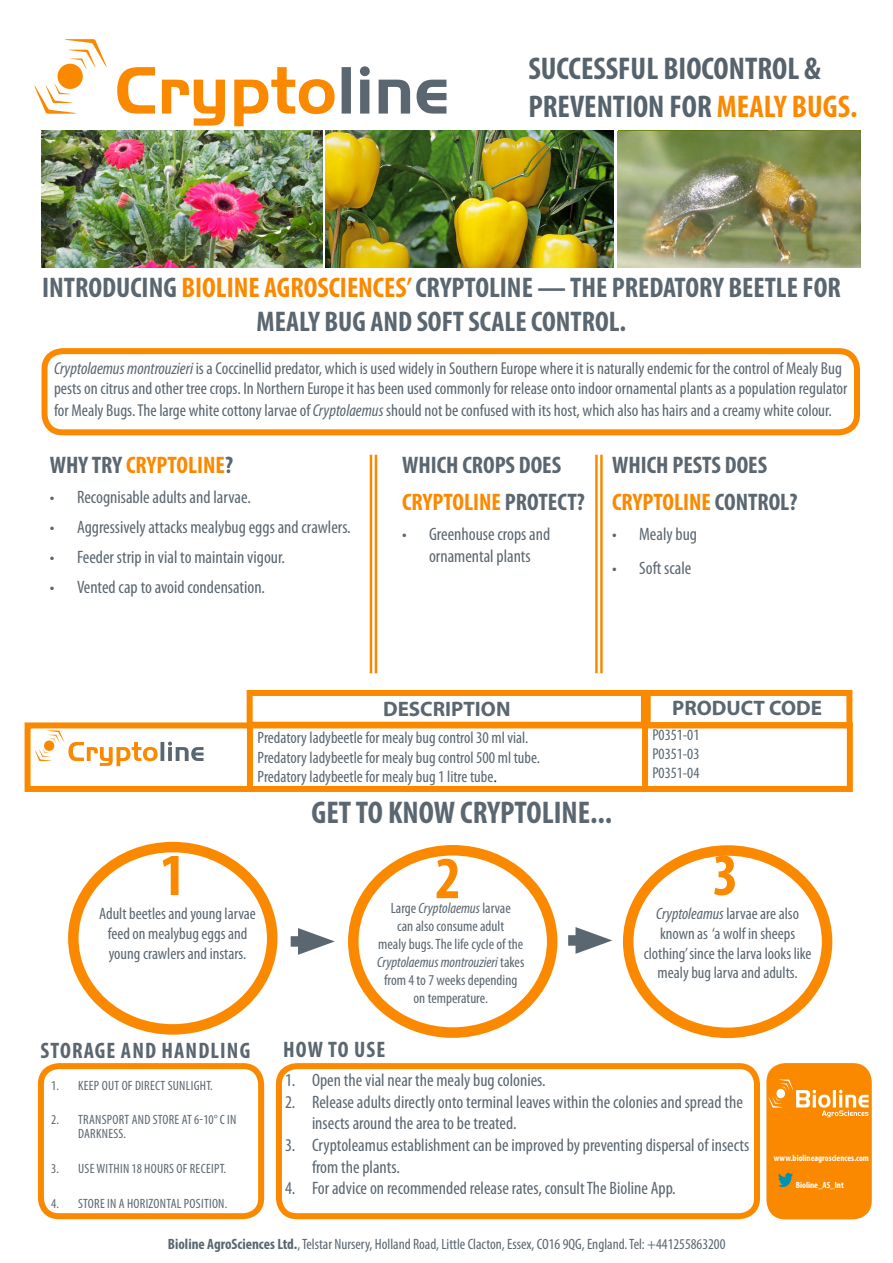
<style>
.page{position:relative;width:893px;height:1263px;background:#fff}
.page>*{position:absolute;margin:0;border:0;box-sizing:border-box;transform-origin:0 0}
.t1{font:700 condensed 60px "Myriad Pro";color:#fa8900}
.t2{font:700 condensed 31.5px/37.8px "Myriad Pro";color:#56636c}
.t3{font:700 condensed 31.5px "Myriad Pro";color:#5a6670}
.t4{font:700 condensed 28.5px/34.2px "Myriad Pro";color:#5a6670;text-align:center}
.t5{font:700 condensed 24px/37.3px "Myriad Pro";color:#5a6670}
.t6{font:700 condensed 24px "Myriad Pro";color:#fa8900}
.t7{font:700 condensed 22.5px "Myriad Pro";letter-spacing:.05em;color:#5a6670}
.t8{font:700 21px "Myriad Pro";color:#5a6670}
.t9{font:condensed 18px/21.6px "Myriad Pro";color:#5a6670}
.t10{font:condensed 17.25px/21.1px "Myriad Pro";color:#5a6670}
.t11{font:condensed 16.5px/19.8px "Myriad Pro";color:#5a6670;text-align:center}
.t12{font:condensed 15.75px/18.9px "Myriad Pro";color:#5a6670;text-align:justify}
.t13{font:condensed 15px/18px "Myriad Pro";color:#5a6670;text-align:center}
.t14{font:condensed 13.5px/13.5px "Myriad Pro";letter-spacing:.02em;color:#5a6670}
.t15{font:700 condensed 9px "Myriad Pro";color:#fff}
.s1{color:#fa8900}
.s2{font-style:italic}
.s3{color:#5a6670}
.s4{font-family:"Minion Pro";font-stretch:normal;color:#231f20}
.s5{color:#fff}
.s6{font-weight:700}
</style>
<div class="page">
<div style="left:623px;top:845px;width:209px;height:193px;border:10px solid #fa8900;border-radius:50%"></div>
<div style="left:348px;top:845px;width:209px;height:193px;border:10px solid #fa8900;border-radius:50%"></div>
<div style="left:42px;top:348px;width:818px;height:87px;border:6px solid #fa8900;border-radius:18px"></div>
<hr style="left:375px;top:455px;width:2px;height:218px;background:#fa8900">
<hr style="left:370px;top:455px;width:2px;height:218px;background:#fa8900">
<hr style="left:600px;top:455px;width:3px;height:218px;background:#fa8900">
<hr style="left:595px;top:455px;width:3px;height:218px;background:#fa8900">
<div style="left:645px;top:690px;width:207px;height:38px;border:6px solid #fa8900"></div>
<div style="left:247px;top:690px;width:400px;height:38px;border:6px solid #fa8900"></div>
<div style="left:25px;top:722px;width:828px;height:70px;background:#fff;border:6px solid #fa8900"></div>
<div style="left:247px;top:723px;width:6px;height:63px;background:#fa8900"></div>
<div style="left:642px;top:705px;width:6px;height:81px;background:#fa8900"></div>
<div style="left:276px;top:1063px;width:484px;height:156px;border:6px solid #fa8900;border-radius:18px"></div>
<div style="left:38px;top:1063px;width:226px;height:156px;border:6px solid #fa8900;border-radius:18px"></div>
<div style="left:767px;top:1064px;width:104px;height:155px;background:#fa8900;border-radius:18px"></div>
<div style="left:766px;top:1063px;width:106px;height:156px;border:2px solid #fa8900;border-radius:18px"></div>
<svg style="left:769px;top:1079px;width:100px;height:38px"></svg>
<div style="left:776px;top:1089px;width:9px;height:9px;background:#fff;border-radius:50%"></div>
<svg style="left:778px;top:1173px;width:15px;height:14px"></svg>
<img style="left:42px;top:131px;width:280px;height:136px">
<div style="left:291px;top:936px;width:22px;height:11px;background:#5a6670"></div>
<svg style="left:298px;top:928px;width:37px;height:27px"></svg>
<div style="left:568px;top:935px;width:23px;height:11px;background:#5a6670"></div>
<svg style="left:575px;top:927px;width:37px;height:27px"></svg>
<img style="left:326px;top:131px;width:287px;height:136px">
<svg style="left:117px;top:67px;width:38px;height:47px"></svg>
<svg style="left:162px;top:80px;width:63px;height:46px"></svg>
<svg style="left:234px;top:67px;width:101px;height:59px"></svg>
<svg style="left:342px;top:67px;width:9px;height:47px"></svg>
<svg style="left:360px;top:66px;width:10px;height:48px"></svg>
<svg style="left:379px;top:80px;width:31px;height:34px"></svg>
<svg style="left:417px;top:80px;width:29px;height:34px"></svg>
<svg style="left:34px;top:83px;width:42px;height:31px"></svg>
<svg style="left:65px;top:39px;width:42px;height:30px"></svg>
<div style="left:58px;top:64px;width:25px;height:25px;background:#fa8900;border-radius:50%"></div>
<svg style="left:35px;top:730px;width:169px;height:36px"></svg>
<div style="left:44px;top:740px;width:10px;height:11px;background:#fa8900;border-radius:50%"></div>
<img style="left:618px;top:132px;width:242px;height:135px">
<div style="left:68px;top:842px;width:209px;height:193px;border:10px solid #fa8900;border-radius:50%"></div>
<h2 class="t2" style="left:528px;top:49px;width:331px">SUCCESSFUL BIOCONTROL &amp;<br>PREVENTION FOR <span class="s1">MEALY BUGS.</span></h2>
<h3 class="t4" style="left:42px;top:270px;width:800px">INTRODUCING <span class="s1">BIOLINE AGROSCIENCES’</span>CRYPTOLINE — THE PREDATORY BEETLE FOR<br>MEALY BUG AND SOFT SCALE CONTROL.</h3>
<p class="t10" style="left:54px;top:357px;width:795px"><span class="s2">Cryptolaemus montrouzieri</span> is a Coccinellid predator, which is used widely in Southern Europe where it is naturally endemic for the control of Mealy Bug pests on citrus and other tree crops. In Northern Europe it has been used commonly for release onto indoor ornamental plants as a population regulator for Mealy Bugs. The large white cottony larvae of <span class="s2">Cryptolaemus</span> should not be confused with its host, which also has hairs and a creamy white colour.</p>
<h3 class="t5" style="left:402px;top:446px;width:184px">WHICH CROPS DOES<br><span class="s1">CRYPTOLINE</span> PROTECT?</h3>
<p class="t9" style="left:402px;top:523px;width:150px;text-align:center">• Greenhouse crops and ornamental plants</p>
<h3 class="t6" style="left:50px;top:450px;width:184px"><span class="s3">WHY TRY</span> CRYPTOLINE<span class="s3">?</span></h3>
<p class="t9" style="left:50px;top:486px;width:202px">• Recognisable adults and larvae.</p>
<p class="t9" style="left:50px;top:516px;width:302px">• Aggressively attacks mealybug eggs and crawlers.</p>
<p class="t9" style="left:50px;top:546px;width:237px">• Feeder strip in vial to maintain vigour.</p>
<p class="t9" style="left:50px;top:576px;width:217px">• Vented cap to avoid condensation.</p>
<h3 class="t5" style="left:612px;top:446px;width:187px">WHICH PESTS DOES<br><span class="s1">CRYPTOLINE</span> CONTROL?</h3>
<p class="t9" style="left:612px;top:523px;width:86px">• Mealy bug</p>
<p class="t9" style="left:612px;top:557px;width:81px">• Soft scale</p>
<p class="t8" style="left:383px;top:695px;width:129px">DESCRIPTION</p>
<p class="t8" style="left:672px;top:694px;width:151px">PRODUCT CODE</p>
<p class="t11" style="left:258px;top:727px;width:284px;text-align:left">Predatory ladybeetle for mealy bug control 30 ml vial.<br>Predatory ladybeetle for mealy bug control 500 ml tube.<br>Predatory ladybeetle for mealy bug 1 litre tube<span class="s4">.</span></p>
<p class="t12" style="left:652px;top:725px;width:49px">P0351-01<br>P0351-03<br>P0351-04</p>
<h2 class="t3" style="left:312px;top:793px;width:302px">GET TO KNOW CRYPTOLINE...</h2>
<h1 class="t1" style="left:160px;top:837px;width:27px">1</h1>
<h1 class="t1" style="left:435px;top:841px;width:27px">2</h1>
<h1 class="t1" style="left:713px;top:837px;width:27px">3</h1>
<p class="t11" style="left:99px;top:903px;width:158px">Adult beetles and young larvae feed on mealybug eggs and young crawlers and instars.</p>
<p class="t13" style="left:377px;top:899px;width:149px">Large <span class="s2">Cryptolaemus</span> larvae<br>can also consume adult<br>mealy bugs. The life cycle of the<br><span class="s2">Cryptolaemus montrouzieri</span> takes from 4 to 7 weeks depending on temperature.</p>
<p class="t11" style="left:644px;top:903px;width:169px"><span class="s2">Cryptoleamus</span> larvae are also known as ‘a wolf in sheeps clothing’ since the larva looks like mealy bug larva and adults.</p>
<p class="t7" style="left:41px;top:1036px;width:211px">STORAGE AND HANDLING</p>
<p class="t7" style="left:283px;top:1035px;width:104px">HOW TO USE</p>
<p class="t14" style="left:51px;top:1078px;width:163px">1. KEEP OUT OF DIRECT SUNLIGHT.</p>
<p class="t14" style="left:78px;top:1113px;width:160px;text-indent:-27px">2. TRANSPORT AND STORE AT 6-10° C IN<br>DARKNESS.</p>
<p class="t14" style="left:51px;top:1161px;width:177px">3. USE WITHIN 18 HOURS OF RECEIPT.</p>
<p class="t14" style="left:51px;top:1196px;width:180px">4. STORE IN A HORIZONTAL POSITION.<span class="s5">.</span></p>
<p class="t9" style="left:285px;top:1069px;width:262px">1. Open the vial near the mealy bug colonies.</p>
<p class="t9" style="left:312px;top:1091px;width:432px;text-indent:-27px">2. Release adults directly onto terminal leaves within the colonies and spread the insects around the area to be treated.</p>
<p class="t9" style="left:312px;top:1134px;width:439px;text-indent:-27px">3. Cryptoleamus establishment can be improved by preventing dispersal of insects from the plants.</p>
<p class="t9" style="left:285px;top:1177px;width:392px">4. For advice on recommended release rates, consult The Bioline App.</p>
<p class="t13" style="left:168px;top:1235px;width:559px"><span class="s6">Bioline AgroSciences Ltd.</span>, Telstar Nursery, Holland Road, Little Clacton, Essex, CO16 9QG, England. Tel: +441255863200</p>
<p class="t15" style="left:774px;top:1152px;width:97px">www.biolineagrosciences.com</p>
<p class="t15" style="left:796px;top:1179px;width:49px">Bioline_AS_Int</p>
</div>
